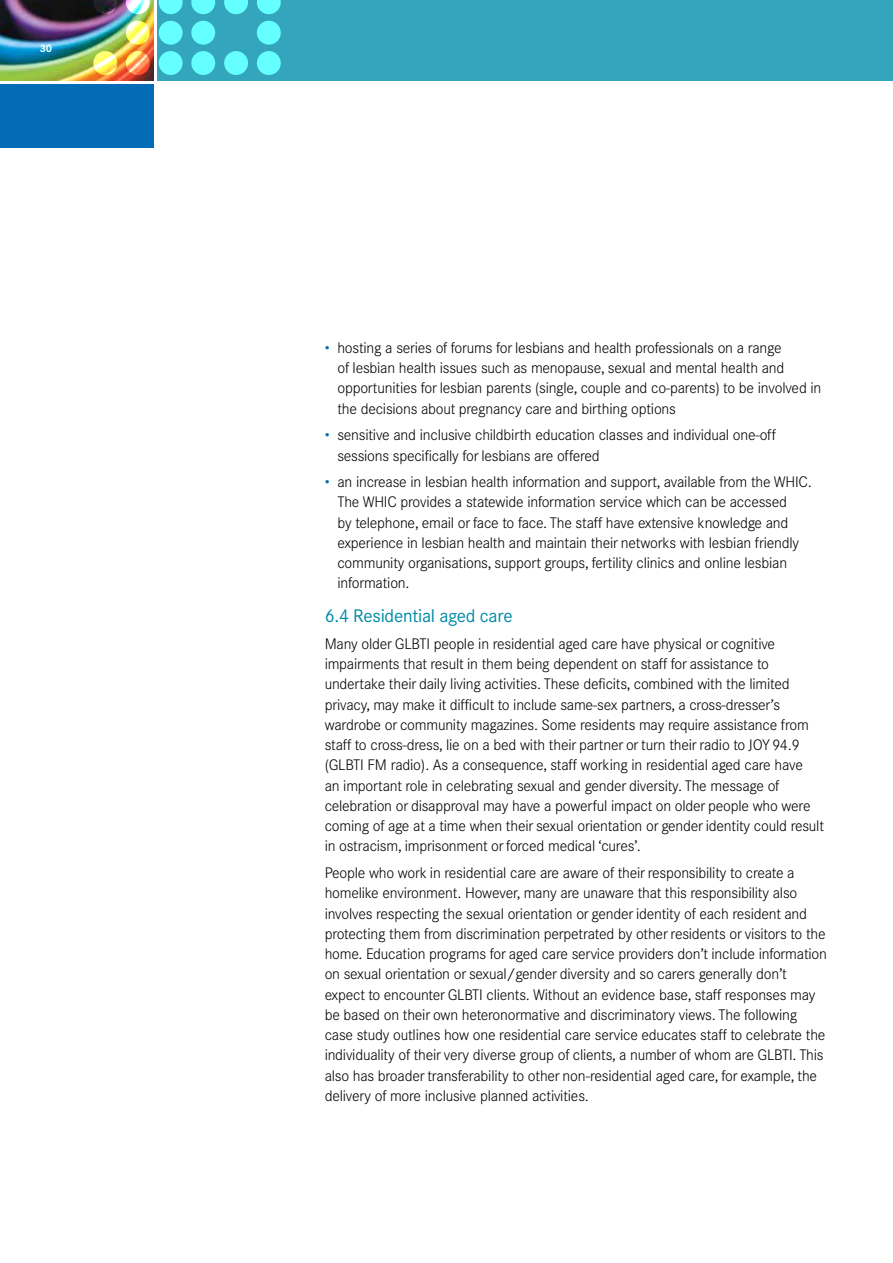
<style>
.page{position:relative;width:893px;height:1263px;background:#fff}
.page>*{position:absolute;margin:0;border:0;box-sizing:border-box;transform-origin:0 0}
.t1{font:18px "Corporate SBQ";letter-spacing:-.015em;color:#008ba7}
.t2{font:300 15px/20.2px "Corporate SBQ";letter-spacing:-.015em;color:#000}
.t3{font:700 10.5px "Corporate SBQ";color:#fff}
.s1{color:#036cb6}
</style>
<div class="page">
<img style="left:0;top:0;width:153px;height:81px">
<div style="left:157px;top:0;width:736px;height:81px;background:#33a5bc"></div>
<div style="left:0;top:85px;width:153px;height:63px;background:#036cb6"></div>
<svg style="left:93px;top:0;width:24px;height:14px"></svg>
<svg style="left:93px;top:51px;width:24px;height:24px"></svg>
<svg style="left:126px;top:0;width:24px;height:14px"></svg>
<svg style="left:126px;top:21px;width:24px;height:24px"></svg>
<svg style="left:126px;top:51px;width:24px;height:24px"></svg>
<svg style="left:159px;top:0;width:24px;height:14px"></svg>
<div style="left:159px;top:21px;width:24px;height:24px;background:#6ff;border-radius:50%"></div>
<div style="left:159px;top:51px;width:24px;height:24px;background:#6ff;border-radius:50%"></div>
<svg style="left:191px;top:0;width:24px;height:14px"></svg>
<div style="left:191px;top:21px;width:24px;height:24px;background:#6ff;border-radius:50%"></div>
<div style="left:191px;top:51px;width:24px;height:24px;background:#6ff;border-radius:50%"></div>
<svg style="left:224px;top:0;width:24px;height:14px"></svg>
<div style="left:224px;top:51px;width:24px;height:24px;background:#6ff;border-radius:50%"></div>
<svg style="left:257px;top:0;width:24px;height:14px"></svg>
<div style="left:257px;top:21px;width:24px;height:24px;background:#6ff;border-radius:50%"></div>
<div style="left:257px;top:51px;width:24px;height:24px;background:#6ff;border-radius:50%"></div>
<p class="t3" style="left:40px;top:42px;width:14px">30</p>
<p class="t2" style="left:337px;top:338px;width:485px;text-indent:-13px"><span class="s1">•</span> hosting a series of forums for lesbians and health professionals on a range<br>of lesbian health issues such as menopause, sexual and mental health and opportunities for lesbian parents (single, couple and co-parents) to be involved in the decisions about pregnancy care and birthing options</p>
<p class="t2" style="left:337px;top:425px;width:440px;text-indent:-13px"><span class="s1">•</span> sensitive and inclusive childbirth education classes and individual one-off sessions specifically for lesbians are offered</p>
<p class="t2" style="left:337px;top:472px;width:476px;text-indent:-13px"><span class="s1">•</span> an increase in lesbian health information and support, available from the WHIC.<br>The WHIC provides a statewide information service which can be accessed<br>by telephone, email or face to face. The staff have extensive knowledge and experience in lesbian health and maintain their networks with lesbian friendly community organisations, support groups, fertility clinics and online lesbian information.</p>
<p class="t1" style="left:325px;top:605px;width:189px">6.4 Residential aged care</p>
<p class="t2" style="left:325px;top:634px;width:501px">Many older GLBTI people in residential aged care have physical or cognitive impairments that result in them being dependent on staff for assistance to undertake their daily living activities. These deficits, combined with the limited privacy, may make it difficult to include same-sex partners, a cross-dresser’s wardrobe or community magazines. Some residents may require assistance from staff to cross-dress, lie on a bed with their partner or turn their radio to JOY 94.9 (GLBTI FM radio). As a consequence, staff working in residential aged care have<br>an important role in celebrating sexual and gender diversity. The message of celebration or disapproval may have a powerful impact on older people who were coming of age at a time when their sexual orientation or gender identity could result in ostracism, imprisonment or forced medical ‘cures’.</p>
<p class="t2" style="left:325px;top:863px;width:504px">People who work in residential care are aware of their responsibility to create a homelike environment. However, many are unaware that this responsibility also involves respecting the sexual orientation or gender identity of each resident and protecting them from discrimination perpetrated by other residents or visitors to the home. Education programs for aged care service providers don’t include information on sexual orientation or sexual/gender diversity and so carers generally don’t expect to encounter GLBTI clients. Without an evidence base, staff responses may be based on their own heteronormative and discriminatory views. The following case study outlines how one residential care service educates staff to celebrate the individuality of their very diverse group of clients, a number of whom are GLBTI. This also has broader transferability to other non-residential aged care, for example, the delivery of more inclusive planned activities.</p>
</div>
